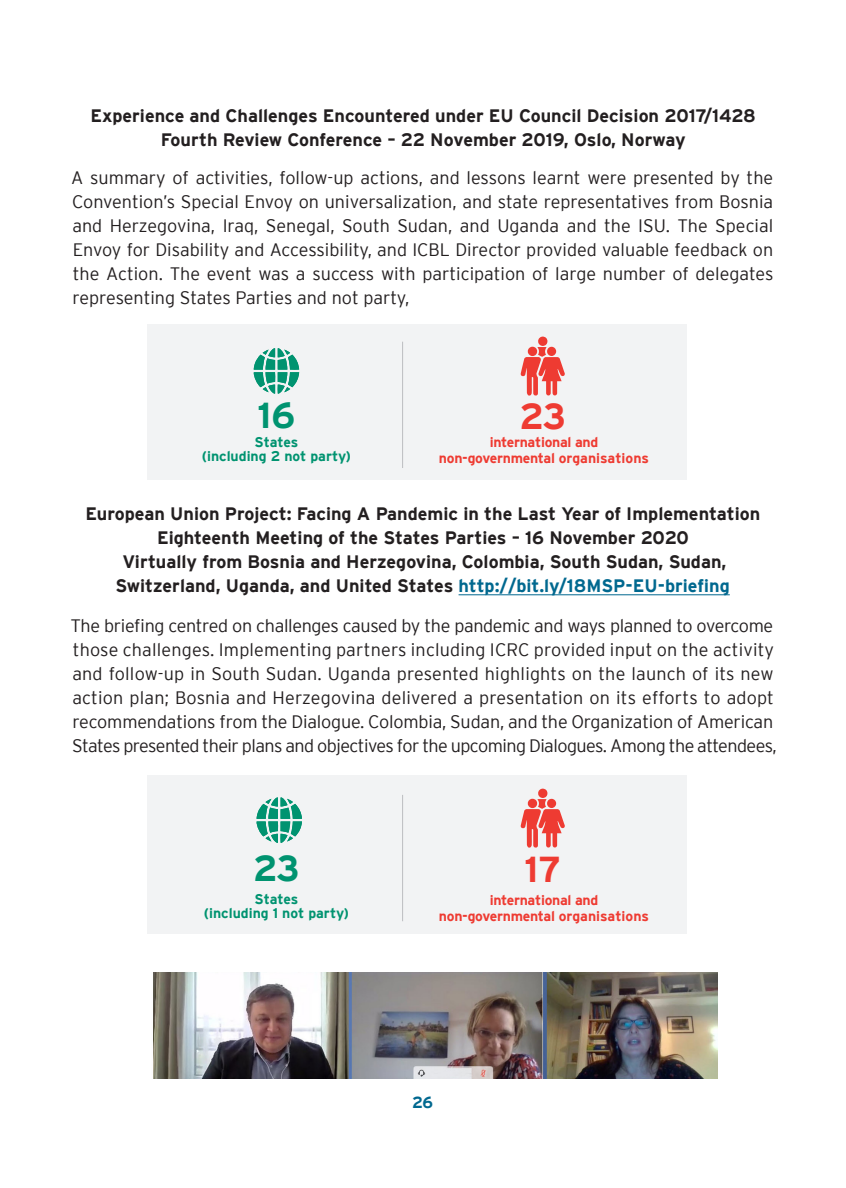
<style>
.page{position:relative;width:846px;height:1188px;background:#fff}
.page>*{position:absolute;margin:0;border:0;box-sizing:border-box;transform-origin:0 0}
.t1{font:700 36px "Interstate";color:#ee3b32}
.t2{font:700 36px "Interstate";color:#009370}
.t3{font:300 18px/24px "Interstate";letter-spacing:-.01em;color:#231f20;text-align:justify}
.t4{font:700 18px/24px "Interstate";color:#231f20;text-align:center}
.t5{font:700 16px "Interstate";color:#00688f}
.t6{font:700 14px/16px "Interstate";letter-spacing:-.02em;color:#ee3b32;text-align:center}
.t7{font:700 14px/14px "Interstate";color:#009370;text-align:center}
.s1{color:#00688f}
</style>
<div class="page">
<hr style="left:459px;top:594px;width:271px;height:1px;background:#00688f">
<div style="left:147px;top:325px;width:540px;height:155px;background:#f2f3f4"></div>
<div style="left:147px;top:775px;width:540px;height:158px;background:#f2f3f4"></div>
<hr style="left:402px;top:342px;width:1px;height:126px;background:#bcbdc0">
<hr style="left:402px;top:795px;width:1px;height:126px;background:#bcbdc0">
<svg style="left:253px;top:348px;width:46px;height:46px"></svg>
<svg style="left:256px;top:797px;width:46px;height:46px"></svg>
<div style="left:538px;top:337px;width:9px;height:9px;background:#ee3b32;border-radius:50%"></div>
<svg style="left:520px;top:347px;width:45px;height:49px"></svg>
<div style="left:538px;top:789px;width:9px;height:9px;background:#ee3b32;border-radius:50%"></div>
<svg style="left:520px;top:799px;width:45px;height:49px"></svg>
<img style="left:153px;top:973px;width:564px;height:106px">
<p class="t4" style="left:90px;top:104px;width:667px">Experience and Challenges Encountered under EU Council Decision 2017/1428<br>Fourth Review Conference – 22 November 2019, Oslo, Norway</p>
<p class="t3" style="left:71px;top:166px;width:704px">A summary of activities, follow-up actions, and lessons learnt were presented by the Convention’s Special Envoy on universalization, and state representatives from Bosnia and Herzegovina, Iraq, Senegal, South Sudan, and Uganda and the ISU. The Special Envoy for Disability and Accessibility, and ICBL Director provided valuable feedback on the Action. The event was a success with participation of large number of delegates representing States Parties and not party,</p>
<h1 class="t2" style="left:258px;top:395px;width:39px">16</h1>
<p class="t7" style="left:202px;top:435px;width:151px">States<br>(including 2 not party)</p>
<h1 class="t1" style="left:519px;top:396px;width:48px">23</h1>
<p class="t6" style="left:439px;top:434px;width:212px">international and non-governmental organisations</p>
<p class="t4" style="left:85px;top:502px;width:676px">European Union Project: Facing A Pandemic in the Last Year of Implementation Eighteenth Meeting of the States Parties – 16 November 2020<br>Virtually from Bosnia and Herzegovina, Colombia, South Sudan, Sudan, Switzerland, Uganda, and United States <span class="s1">http://bit.ly/18MSP-EU-briefing</span></p>
<p class="t3" style="left:71px;top:614px;width:708px;text-align:left">The briefing centred on challenges caused by the pandemic and ways planned to overcome those challenges. Implementing partners including ICRC provided input on the activity and follow-up in South Sudan. Uganda presented highlights on the launch of its new action plan; Bosnia and Herzegovina delivered a presentation on its efforts to adopt recommendations from the Dialogue. Colombia, Sudan, and the Organization of American States presented their plans and objectives for the upcoming Dialogues. Among the attendees,</p>
<h1 class="t2" style="left:253px;top:849px;width:48px">23</h1>
<p class="t7" style="left:204px;top:892px;width:146px">States<br>(including 1 not party)</p>
<h1 class="t1" style="left:524px;top:849px;width:38px">17</h1>
<p class="t6" style="left:439px;top:892px;width:212px">international and non-governmental organisations</p>
<p class="t5" style="left:412px;top:1093px;width:22px">26</p>
</div>
